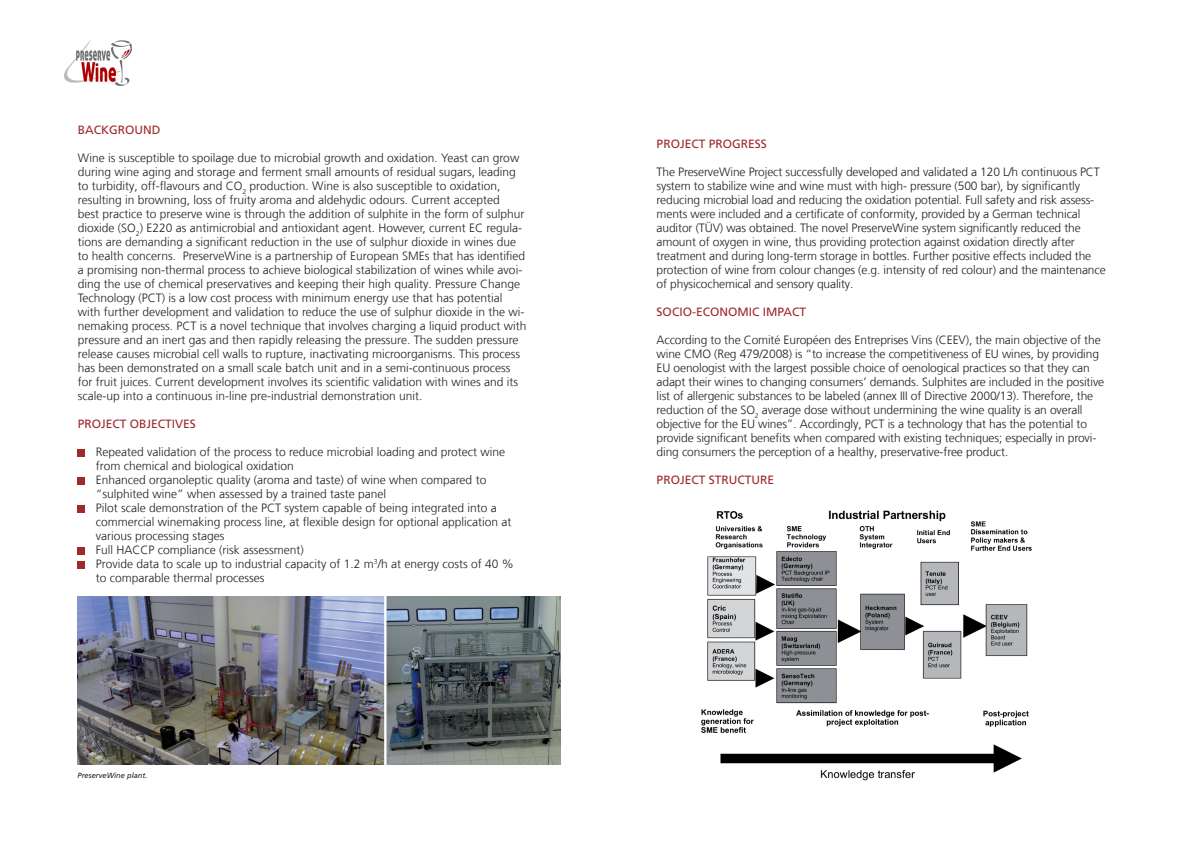
<style>
.page{position:relative;width:1191px;height:842px;background:#fff}
.page>*{position:absolute;margin:0;border:0;box-sizing:border-box;transform-origin:0 0}
.t1{font:300 12px/14px "Frutiger LT Com";color:#231f20}
.t2{font:12px "Frutiger LT Com";color:#9f292d}
.t3{font:italic 7.5px "Frutiger LT Com";color:#231f20}
</style>
<div class="page">
<div style="left:78px;top:449px;width:7px;height:7px;background:#9f292d"></div>
<div style="left:78px;top:477px;width:7px;height:7px;background:#9f292d"></div>
<div style="left:78px;top:505px;width:7px;height:7px;background:#9f292d"></div>
<div style="left:78px;top:547px;width:7px;height:7px;background:#9f292d"></div>
<div style="left:78px;top:561px;width:7px;height:7px;background:#9f292d"></div>
<img style="left:77px;top:596px;width:307px;height:168px">
<img style="left:386px;top:596px;width:174px;height:168px">
<img style="left:701px;top:510px;width:331px;height:271px">
<div style="left:384px;top:588px;width:2px;height:184px;background:#fff;border:1px solid #fff"></div>
<img style="left:64px;top:41px;width:68px;height:44px">
<p class="t2" style="left:78px;top:123px;width:84px">BACKGROUN D</p>
<p class="t1" style="left:78px;top:151px;width:450px">Wine is susceptible to spoilage due to microbial growth and oxidation. Yeast can grow during wine aging and storage and ferment small amounts of residual sugars, leading to turbidity, off-flavours and CO<sub>2</sub> production. Wine is also susceptible to oxidation, resulting in browning, loss of fruity aroma and aldehydic odours. Current accepted<br>best practice to preserve wine is through the addition of sulphite in the form of sulphur dioxide (SO<sub>2</sub>) E220 as antimicrobial and antioxidant agent. However, current EC regula&shy;tions are demanding a significant reduction in the use of sulphur dioxide in wines due to health concerns. PreserveWine is a partnership of European SMEs that has identified a promising non-thermal process to achieve biological stabilization of wines while avoi&shy;ding the use of chemical preservatives and keeping their high quality. Pressure Change Technology (PCT) is a low cost process with minimum energy use that has potential with further development and validation to reduce the use of sulphur dioxide in the wi&shy;nemaking process. PCT is a novel technique that involves charging a liquid product with pressure and an inert gas and then rapidly releasing the pressure. The sudden pressure release causes microbial cell walls to rupture, inactivating microorganisms. This process has been demonstrated on a small scale batch unit and in a semi-continuous process for fruit juices. Current development involves its scientific validation with wines and its scale-up into a continuous in-line pre-industrial demonstration unit.</p>
<p class="t2" style="left:78px;top:417px;width:120px">PROJECT OBJECTIVES</p>
<p class="t1" style="left:96px;top:445px;width:419px;text-indent:-11px">Repeated validation of the process to reduce microbial loading and protect wine from chemical and biological oxidation<br>Enhanced organoleptic quality (aroma and taste) of wine when compared to “sulphited wine” when assessed by a trained taste panel<br>Pilot scale demonstration of the PCT system capable of being integrated into a commercial winemaking process line, at flexible design for optional application at various processing stages<br>Full HACCP compliance (risk assessment)<br>Provide data to scale up to industrial capacity of 1.2 m<sup>3</sup>/h at energy costs of 40 % to comparable thermal processes</p>
<p class="t3" style="left:77px;top:771px;width:72px">PreserveWine plant.</p>
<p class="t2" style="left:656px;top:137px;width:112px">PROJECT PROGRESS</p>
<p class="t1" style="left:656px;top:165px;width:450px">The PreserveWine Project successfully developed and validated a 120 L/h continuous PCT system to stabilize wine and wine must with high- pressure (500 bar), by significantly reducing microbial load and reducing the oxidation potential. Full safety and risk assess&shy;ments were included and a certificate of conformity, provided by a German technical auditor (TÜV) was obtained. The novel PreserveWine system significantly reduced the amount of oxygen in wine, thus providing protection against oxidation directly after treatment and during long-term storage in bottles. Further positive effects included the protection of wine from colour changes (e.g. intensity of red colour) and the maintenance of physicochemical and sensory quality.</p>
<p class="t2" style="left:656px;top:305px;width:151px">SOCIO-ECONOMIC IMPACT</p>
<p class="t1" style="left:656px;top:333px;width:449px">According to the Comité Européen des Entreprises Vins (CEEV), the main objective of the wine CMO (Reg 479/2008) is “to increase the competitiveness of EU wines, by providing EU oenologist with the largest possible choice of oenological practices so that they can adapt their wines to changing consumers’ demands. Sulphites are included in the positive list of allergenic substances to be labeled (annex III of Directive 2000/13). Therefore, the reduction of the SO<sub>2</sub> average dose without undermining the wine quality is an overall objective for the EU wines”. Accordingly, PCT is a technology that has the potential to provide significant benefits when compared with existing techniques; especially in provi&shy;ding consumers the perception of a healthy, preservative-free product.</p>
<p class="t2" style="left:656px;top:473px;width:119px">PROJECT STRUCTURE</p>
</div>
